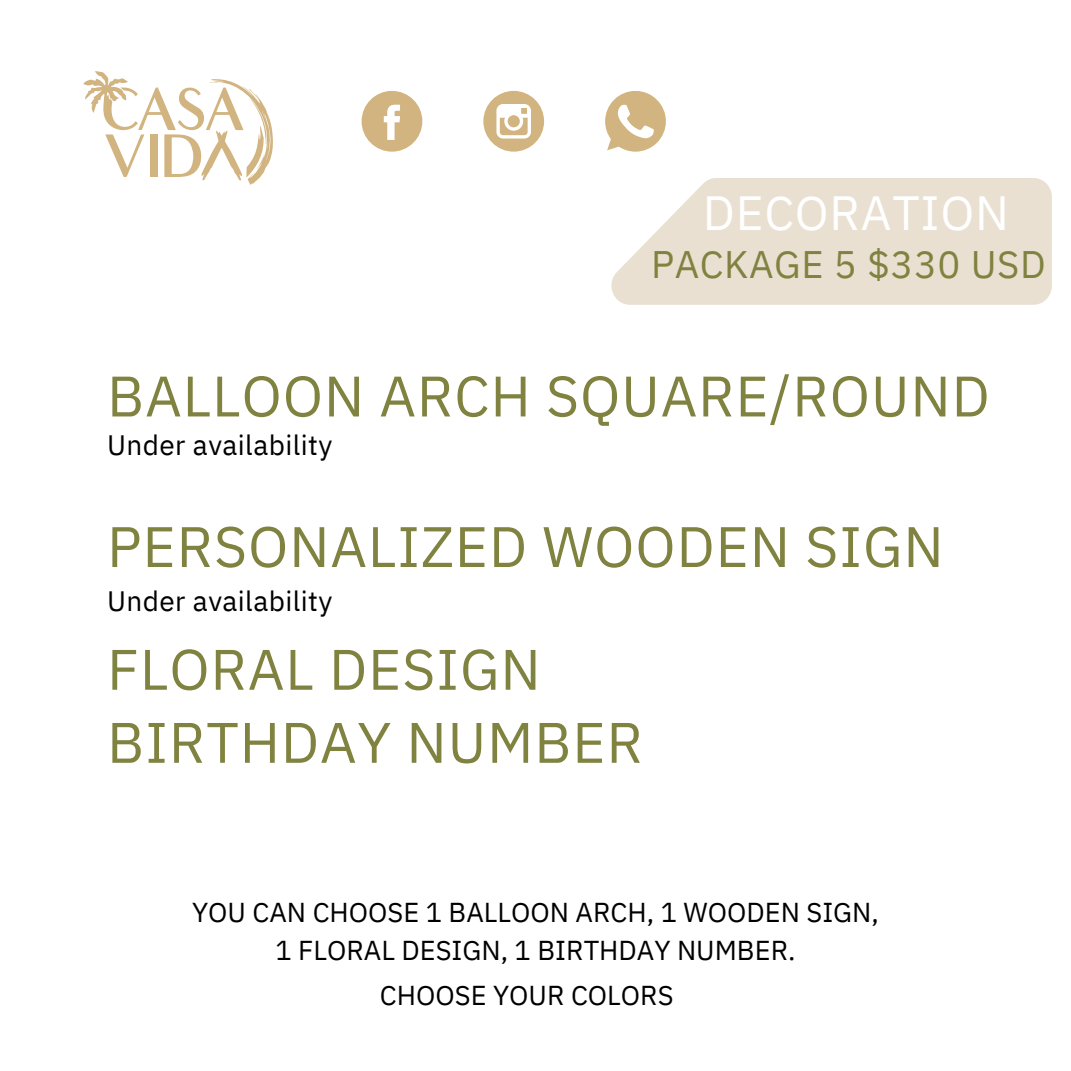
<style>
.page{position:relative;width:1071px;height:1071px;background:#fff}
.page>*{position:absolute;margin:0;border:0;box-sizing:border-box;transform-origin:0 0}
.t1{font:57.05px "IBM Plex Sans";letter-spacing:.015em;color:#808240}
.t2{font:47.95px "IBM Plex Sans";letter-spacing:.015em;color:#fff}
.t3{font:38.32px "IBM Plex Sans";letter-spacing:.015em;color:#808240}
.t4{font:28px "IBM Plex Sans";letter-spacing:.015em;color:#000}
.t5{font:27.3px/38.1px "IBM Plex Sans";color:#000;text-align:center}
</style>
<div class="page">
<svg style="left:83px;top:71px;width:190px;height:114px"></svg>
<svg style="left:362px;top:91px;width:60px;height:61px"></svg>
<svg style="left:483px;top:91px;width:61px;height:61px"></svg>
<svg style="left:611px;top:178px;width:441px;height:127px;background:#ebe3d5"></svg>
<svg style="left:605px;top:91px;width:61px;height:61px"></svg>
<h2 class="t2" style="left:703px;top:181px;width:308px">DECORATION</h2>
<h3 class="t3" style="left:651px;top:239px;width:396px">PACKAGE 5 $330 USD</h3>
<h1 class="t1" style="left:107px;top:358px;width:884px">BALLOON ARCH SQUARE/ROUND</h1>
<p class="t4" style="left:107px;top:427px;width:227px">Under availability</p>
<h1 class="t1" style="left:107px;top:509px;width:838px">PERSONALIZED WOODEN SIGN</h1>
<p class="t4" style="left:107px;top:583px;width:227px">Under availability</p>
<h1 class="t1" style="left:107px;top:631px;width:435px">FLORAL DESIGN</h1>
<h1 class="t1" style="left:107px;top:704px;width:537px">BIRTHDAY NUMBER</h1>
<p class="t5" style="left:192px;top:893px;width:688px">YOU CAN CHOOSE 1 BALLOON ARCH, 1 WOODEN SIGN,<br>1 FLORAL DESIGN, 1 BIRTHDAY NUMBER.</p>
<p class="t5" style="left:380px;top:976px;width:295px">CHOOSE YOUR COLORS</p>
</div>
